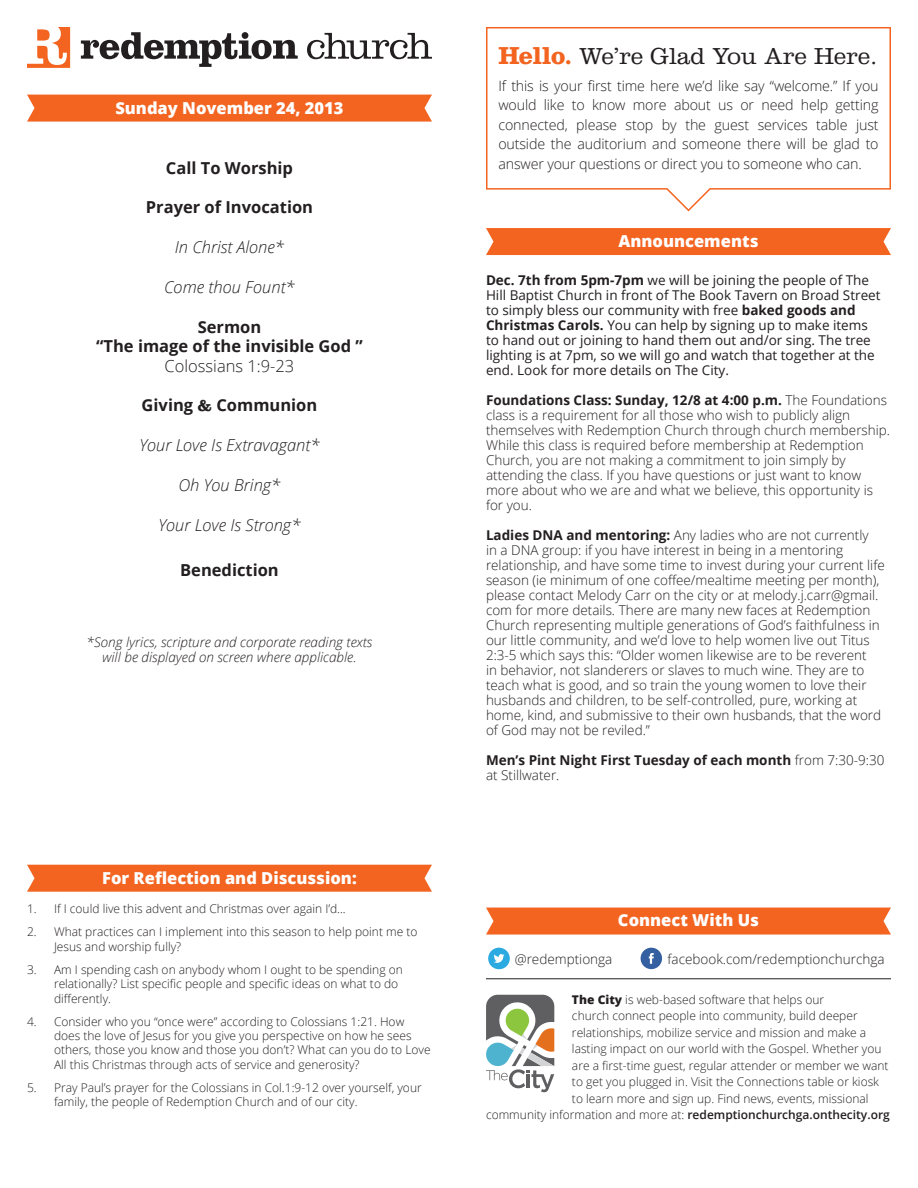
<style>
.page{position:relative;width:918px;height:1188px;background:#fff}
.page>*{position:absolute;margin:0;border:0;box-sizing:border-box;transform-origin:0 0}
.t1{font:300 24px "Clarendon";color:#231f20}
.t2{font:700 16.5px/19.5px "Open Sans";color:#231f20;text-align:center}
.t3{font:italic 300 16.5px "Open Sans";color:#231f20}
.t4{font:800 16.5px "Open Sans";color:#fff}
.t5{font:300 14.25px/19.5px "Open Sans";letter-spacing:-.01em;color:#231f20;text-align:justify}
.t6{font:300 13.5px/15px "Open Sans";color:#231f20}
.t7{font:13.5px/15px "Open Sans";color:#231f20}
.t8{font:italic 300 13.5px/15px "Open Sans";color:#231f20;text-align:center}
.t9{font:700 13.5px/15px "Open Sans";color:#231f20}
.t10{font:300 12px/14.4px "Open Sans";color:#231f20}
.t11{font:600 12px "Open Sans";color:#231f20}
.s1{font-weight:300}
.s2{font-family:"Clarendon"}
.s3{font-weight:700;font-size:25.5px;color:#f36421}
.s4{font-weight:700}
.s5{font-weight:800}
</style>
<div class="page">
<svg style="left:486px;top:27px;width:405px;height:184px"></svg>
<svg style="left:27px;top:27px;width:43px;height:41px"></svg>
<svg style="left:81px;top:32px;width:217px;height:35px"></svg>
<svg style="left:307px;top:33px;width:125px;height:26px"></svg>
<div style="left:27px;top:95px;width:405px;height:27px;background:#f36421"></div>
<div style="left:486px;top:228px;width:405px;height:27px;background:#f36421"></div>
<div style="left:27px;top:865px;width:405px;height:27px;background:#f36421"></div>
<svg style="left:486px;top:995px;width:68px;height:97px"></svg>
<hr style="left:486px;top:979px;width:405px;height:1px;background:#231f20">
<div style="left:486px;top:908px;width:405px;height:27px;background:#f36421"></div>
<svg style="left:488px;top:948px;width:22px;height:21px"></svg>
<svg style="left:641px;top:948px;width:21px;height:21px"></svg>
<p class="t4" style="left:115px;top:96px;width:230px">Sunday November 24, 2013</p>
<p class="t2" style="left:166px;top:158px;width:129px">Call To Worship</p>
<p class="t2" style="left:146px;top:197px;width:169px">Prayer of Invocation</p>
<p class="t3" style="left:175px;top:236px;width:111px">In Christ Alone*</p>
<p class="t3" style="left:164px;top:276px;width:132px">Come thou Fount*</p>
<p class="t2" style="left:96px;top:317px;width:268px">Sermon<br>“The image of the invisible God ”<br><span class="s1">Colossians 1:9-23</span></p>
<p class="t2" style="left:142px;top:395px;width:177px">Giving <span class="s2">&amp;</span> Communion</p>
<p class="t3" style="left:139px;top:434px;width:182px">Your Love Is Extravagant*</p>
<p class="t3" style="left:179px;top:474px;width:103px">Oh You Bring*</p>
<p class="t3" style="left:158px;top:513px;width:144px">Your Love Is Strong*</p>
<p class="t2" style="left:180px;top:560px;width:100px">Benediction</p>
<p class="t8" style="left:87px;top:634px;width:287px">*Song lyrics, scripture and corporate reading texts will be displayed on screen where applicable.</p>
<p class="t4" style="left:102px;top:866px;width:256px">For Reflection and Discussion:</p>
<p class="t10" style="left:27px;top:901px;width:320px">1. If I could live this advent and Christmas over again I’d...</p>
<p class="t10" style="left:54px;top:924px;width:365px;text-indent:-27px">2. What practices can I implement into this season to help point me to<br>Jesus and worship fully?</p>
<p class="t10" style="left:54px;top:962px;width:350px;text-indent:-27px">3. Am I spending cash on anybody whom I ought to be spending on relationally? List specific people and specific ideas on what to do differently.</p>
<p class="t10" style="left:54px;top:1014px;width:378px;text-indent:-27px">4. Consider who you “once were” according to Colossians 1:21. How does the love of Jesus for you give you perspective on how he sees others, those you know and those you don’t? What can you do to Love All this Christmas through acts of service and generosity?</p>
<p class="t10" style="left:54px;top:1080px;width:369px;text-indent:-27px">5. Pray Paul’s prayer for the Colossians in Col.1:9-12 over yourself, your family, the people of Redemption Church and of our city.</p>
<p class="t1" style="left:498px;top:42px;width:381px"><span class="s3">Hello.</span> We’re Glad You Are Here.</p>
<p class="t5" style="left:498px;top:75px;width:382px">If this is your first time here we’d like say “welcome.” If you would like to know more about us or need help getting connected, please stop by the guest services table just outside the auditorium and someone there will be glad to answer your questions or direct you to someone who can.</p>
<p class="t4" style="left:619px;top:228px;width:141px">Announcements</p>
<p class="t7" style="left:486px;top:272px;width:396px"><span class="s4">Dec. 7th from 5pm-7pm</span> we will be joining the people of The Hill Baptist Church in front of The Book Tavern on Broad Street to simply bless our community with free <span class="s4">baked goods and Christmas Carols.</span> You can help by signing up to make items to hand out or joining to hand them out and/or sing. The tree lighting is at 7pm, so we will go and watch that together at the end. Look for more details on The City.</p>
<p class="t6" style="left:486px;top:392px;width:406px"><span class="s4">Foundations Class: Sunday, 12/8 at 4:00 p.m.</span> The Foundations class is a requirement for all those who wish to publicly align themselves with Redemption Church through church membership.<br>While this class is required before membership at Redemption Church, you are not making a commitment to join simply by attending the class. If you have questions or just want to know more about who we are and what we believe, this opportunity is for you.</p>
<p class="t6" style="left:486px;top:527px;width:400px"><span class="s4">Ladies DNA and mentoring:</span> Any ladies who are not currently<br>in a DNA group: if you have interest in being in a mentoring relationship, and have some time to invest during your current life season (ie minimum of one coffee/mealtime meeting per month), please contact Melody Carr on the city or at melody.j.carr@gmail. com for more details. There are many new faces at Redemption Church representing multiple generations of God’s faithfulness in our little community, and we’d love to help women live out Titus 2:3-5 which says this: “Older women likewise are to be reverent<br>in behavior, not slanderers or slaves to much wine. They are to teach what is good, and so train the young women to love their husbands and children, to be self-controlled, pure, working at home, kind, and submissive to their own husbands, that the word of God may not be reviled.”</p>
<p class="t9" style="left:486px;top:752px;width:400px">Men’s Pint Night First Tuesday of each month <span class="s1">from 7:30-9:30 at Stillwater.</span></p>
<p class="t4" style="left:618px;top:908px;width:143px">Connect With Us</p>
<p class="t6" style="left:515px;top:951px;width:99px">@redemptionga</p>
<p class="t6" style="left:668px;top:951px;width:219px">facebook.com/redemptionchurchga</p>
<p class="t10" style="left:572px;top:992px;width:254px"><span class="s5">The City</span> is web-based software that helps our</p>
<p class="t10" style="left:572px;top:1009px;width:287px">church connect people into community, build deeper</p>
<p class="t10" style="left:572px;top:1025px;width:296px">relationships, mobilize service and mission and make a</p>
<p class="t10" style="left:572px;top:1042px;width:311px">lasting impact on our world with the Gospel. Whether you</p>
<p class="t10" style="left:572px;top:1058px;width:318px">are a first-time guest, regular attender or member we want</p>
<p class="t10" style="left:572px;top:1075px;width:309px">to get you plugged in. Visit the Connections table or kiosk</p>
<p class="t10" style="left:572px;top:1091px;width:298px">to learn more and sign up. Find news, events, missional</p>
<p class="t11" style="left:486px;top:1107px;width:405px"><span class="s1">community information and more at:</span> redemptionchurchga.onthecity.org</p>
</div>
